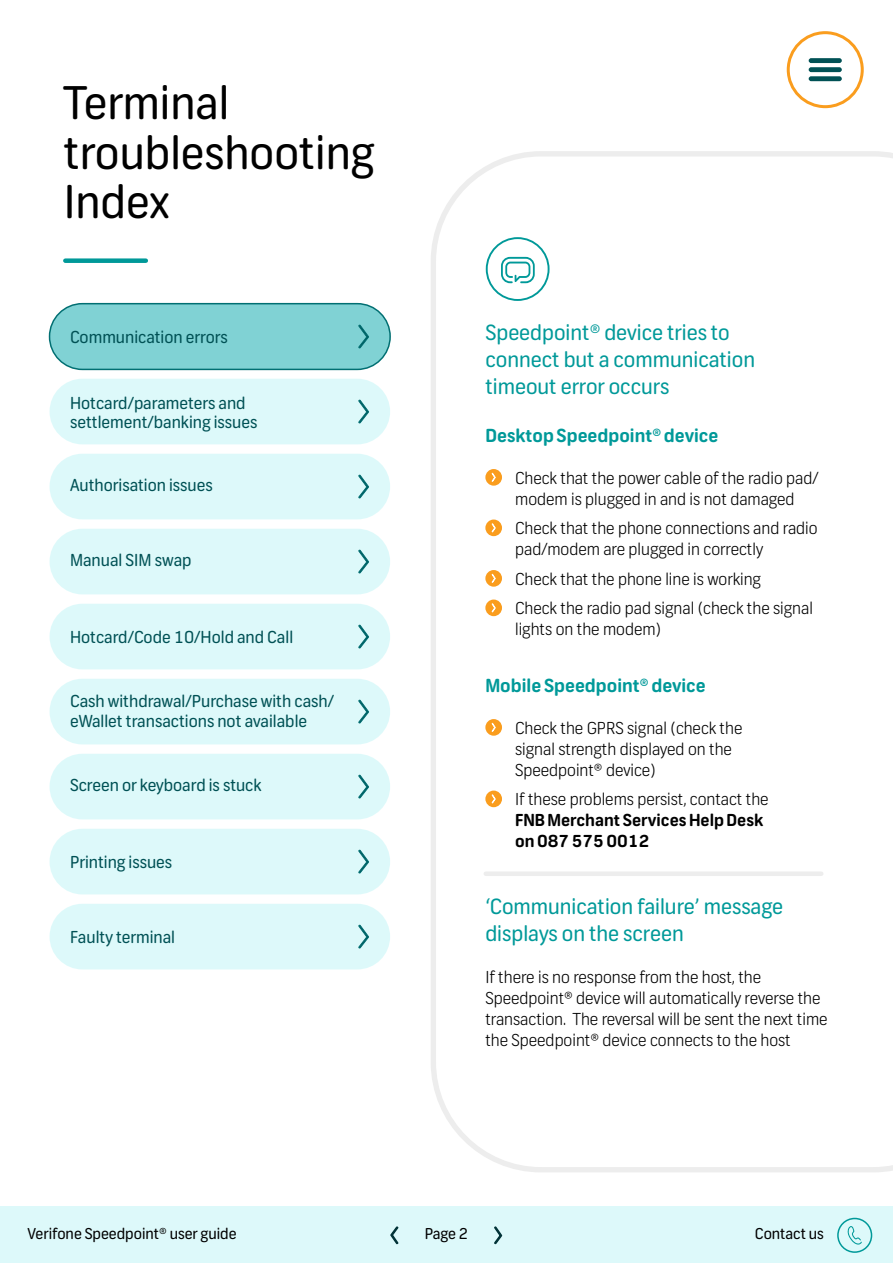
<style>
.page{position:relative;width:893px;height:1263px;background:#fff}
.page>*{position:absolute;margin:0;border:0;box-sizing:border-box;transform-origin:0 0}
.t1{font:45px/49.5px "FNB Sans";color:#000}
.t2{font:21px/27px "FNB Sans";color:#099}
.t3{font:700 18px "FNB Sans";color:#099}
.t4{font:300 16.5px/21px "FNB Sans";color:#000}
.t5{font:16.5px/19.5px "FNB Sans";color:#005155}
.t6{font:700 16.5px/21px "FNB Sans";color:#000}
.t7{font:15px "FNB Sans";color:#000}
</style>
<div class="page">
<div style="left:0;top:1206px;width:893px;height:57px;background:#ddf9fa"></div>
<svg style="left:493px;top:1225px;width:10px;height:20px"></svg>
<svg style="left:389px;top:1225px;width:11px;height:20px"></svg>
<svg style="left:431px;top:151px;width:462px;height:1021px"></svg>
<div style="left:485px;top:469px;width:17px;height:17px;background:#fa9d1e;border-radius:50%"></div>
<svg style="left:491px;top:472px;width:5px;height:10px"></svg>
<div style="left:485px;top:519px;width:17px;height:17px;background:#fa9d1e;border-radius:50%"></div>
<svg style="left:491px;top:523px;width:5px;height:10px"></svg>
<div style="left:485px;top:570px;width:17px;height:17px;background:#fa9d1e;border-radius:50%"></div>
<svg style="left:491px;top:573px;width:5px;height:10px"></svg>
<div style="left:485px;top:599px;width:17px;height:17px;background:#fa9d1e;border-radius:50%"></div>
<svg style="left:491px;top:603px;width:5px;height:10px"></svg>
<div style="left:485px;top:719px;width:17px;height:17px;background:#fa9d1e;border-radius:50%"></div>
<svg style="left:491px;top:722px;width:5px;height:10px"></svg>
<div style="left:485px;top:790px;width:17px;height:17px;background:#fa9d1e;border-radius:50%"></div>
<svg style="left:491px;top:794px;width:5px;height:10px"></svg>
<div style="left:486px;top:871px;width:335px;height:5px;background:#ededed"></div>
<div style="left:65px;top:258px;width:81px;height:5px;background:#099"></div>
<div style="left:787px;top:31px;width:77px;height:77px;border:3px solid #fa9d1e;border-radius:50%"></div>
<div style="left:809px;top:76px;width:33px;height:5px;background:#005155;border-radius:2px"></div>
<div style="left:809px;top:67px;width:33px;height:5px;background:#005155;border-radius:2px"></div>
<div style="left:809px;top:58px;width:33px;height:5px;background:#005155;border-radius:2px"></div>
<div style="left:50px;top:754px;width:340px;height:65px;background:#ddf9fa;border-radius:33px"></div>
<div style="left:50px;top:304px;width:340px;height:65px;background:#80d2d4;border-radius:33px"></div>
<div style="left:49px;top:303px;width:342px;height:67px;border:2px solid #016f72;border-radius:33px"></div>
<svg style="left:358px;top:324px;width:11px;height:25px"></svg>
<div style="left:50px;top:379px;width:340px;height:65px;background:#ddf9fa;border-radius:33px"></div>
<div style="left:50px;top:604px;width:340px;height:65px;background:#ddf9fa;border-radius:33px"></div>
<div style="left:50px;top:679px;width:340px;height:65px;background:#ddf9fa;border-radius:33px"></div>
<div style="left:50px;top:829px;width:340px;height:65px;background:#ddf9fa;border-radius:33px"></div>
<div style="left:50px;top:904px;width:340px;height:65px;background:#ddf9fa;border-radius:33px"></div>
<svg style="left:358px;top:399px;width:11px;height:25px"></svg>
<div style="left:50px;top:454px;width:340px;height:65px;background:#ddf9fa;border-radius:33px"></div>
<svg style="left:358px;top:474px;width:11px;height:25px"></svg>
<svg style="left:358px;top:624px;width:11px;height:25px"></svg>
<svg style="left:358px;top:699px;width:11px;height:25px"></svg>
<svg style="left:358px;top:774px;width:11px;height:25px"></svg>
<svg style="left:358px;top:849px;width:11px;height:25px"></svg>
<svg style="left:358px;top:924px;width:11px;height:25px"></svg>
<div style="left:50px;top:529px;width:340px;height:65px;background:#ddf9fa;border-radius:33px"></div>
<svg style="left:358px;top:549px;width:11px;height:25px"></svg>
<div style="left:837px;top:1218px;width:35px;height:35px;border:2px solid #099;border-radius:50%"></div>
<svg style="left:847px;top:1226px;width:15px;height:18px"></svg>
<svg style="left:486px;top:237px;width:64px;height:64px"></svg>
<h1 class="t1" style="left:64px;top:79px;width:312px">Terminal troubleshooting<br>Index</h1>
<p class="t5" style="left:70px;top:327px;width:159px">Communication errors</p>
<p class="t5" style="left:70px;top:393px;width:189px">Hotcard/parameters and settlement/banking issues</p>
<p class="t5" style="left:70px;top:476px;width:144px">Authorisation issues</p>
<p class="t5" style="left:70px;top:551px;width:123px">Manual SIM swap</p>
<p class="t5" style="left:70px;top:627px;width:225px">Hotcard/Code 10/Hold and Call</p>
<p class="t5" style="left:70px;top:692px;width:265px">Cash withdrawal/Purchase with cash/ eWallet transactions not available</p>
<p class="t5" style="left:70px;top:776px;width:193px">Screen or keyboard is stuck</p>
<p class="t5" style="left:70px;top:852px;width:104px">Printing issues</p>
<p class="t5" style="left:70px;top:927px;width:107px">Faulty terminal</p>
<p class="t2" style="left:485px;top:319px;width:271px">Speedpoint® device tries to connect but a communication timeout error occurs</p>
<p class="t3" style="left:485px;top:424px;width:235px">Desktop Speedpoint® device</p>
<p class="t4" style="left:515px;top:467px;width:305px">Check that the power cable of the radio pad/ modem is plugged in and is not damaged</p>
<p class="t4" style="left:515px;top:518px;width:304px">Check that the phone connections and radio pad/modem are plugged in correctly</p>
<p class="t4" style="left:515px;top:564px;width:299px;line-height:29.5px">Check that the phone line is working<br>Check the radio pad signal (check the signal</p>
<p class="t4" style="left:515px;top:619px;width:147px">lights on the modem)</p>
<p class="t3" style="left:485px;top:674px;width:222px">Mobile Speedpoint® device</p>
<p class="t4" style="left:515px;top:717px;width:229px">Check the GPRS signal (check the signal strength displayed on the<br>Speedpoint® device)</p>
<p class="t4" style="left:515px;top:789px;width:255px">If these problems persist, contact the</p>
<p class="t6" style="left:515px;top:810px;width:250px">FNB Merchant Services Help Desk on 087 575 0012</p>
<p class="t2" style="left:485px;top:893px;width:299px">‘Communication failure’ message displays on the screen</p>
<p class="t4" style="left:485px;top:967px;width:344px">If there is no response from the host, the Speedpoint® device will automatically reverse the transaction. The reversal will be sent the next time the Speedpoint® device connects to the host</p>
<p class="t7" style="left:28px;top:1225px;width:211px">Verifone Speedpoint® user guide</p>
<p class="t7" style="left:755px;top:1225px;width:71px">Contact us</p>
<p class="t7" style="left:425px;top:1225px;width:45px">Page 2</p>
</div>
